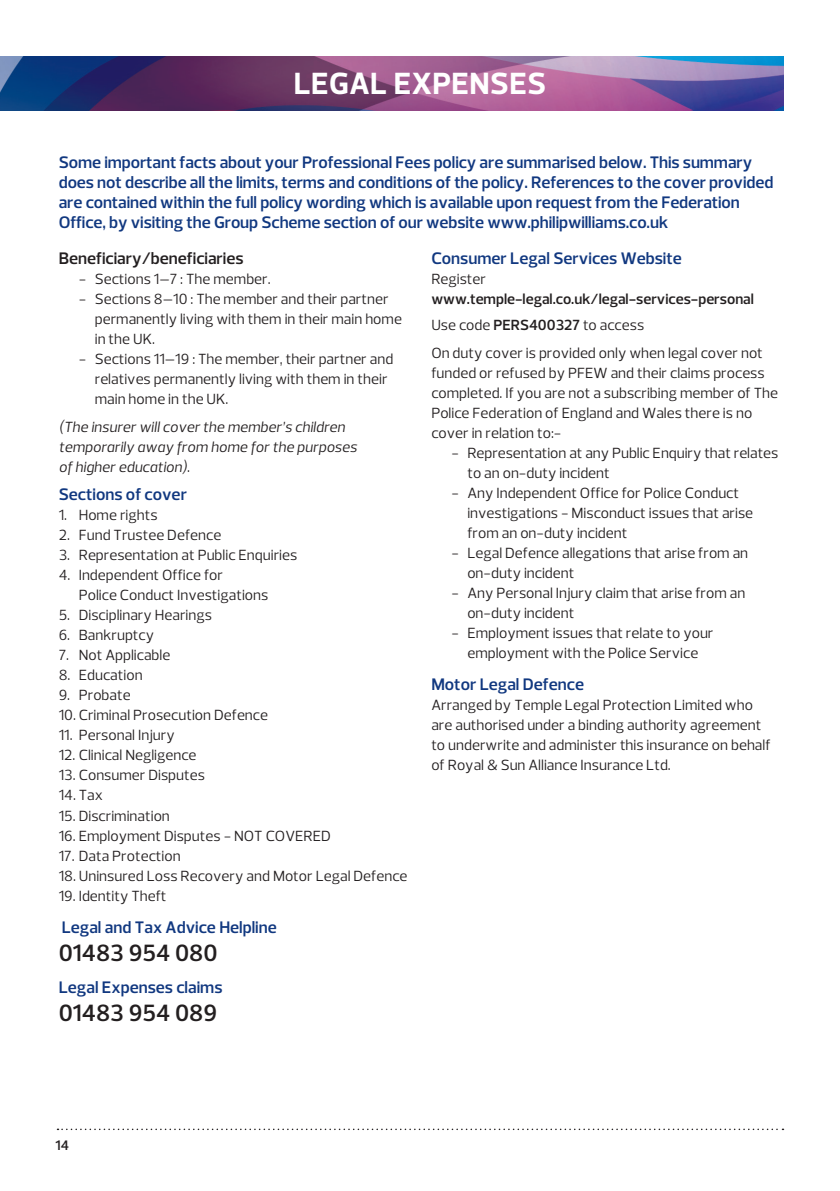
<style>
.page{position:relative;width:840px;height:1191px;background:#fff}
.page>*{position:absolute;margin:0;border:0;box-sizing:border-box;transform-origin:0 0}
.t1{font:700 31.2px "Prelo";letter-spacing:.015em;color:#fff}
.t2{font:600 24px "Prelo";color:#231f20}
.t3{font:600 17px/20px "Prelo";letter-spacing:-.005em;color:#113880}
.t4{font:600 17px "Prelo";color:#231f20}
.t5{font:15px/20px "Prelo";color:#231f20}
.t6{font:italic 15px/20px "Prelo";color:#231f20}
.t7{font:600 15px "Prelo";color:#231f20}
.t8{font:600 14px "Prelo";color:#231f20}
.s1{font-style:normal}
.s2{font-weight:600}
</style>
<div class="page">
<img style="left:0;top:57px;width:782px;height:53px">
<svg style="left:57px;top:1128px;width:726px;height:2px"></svg>
<p class="t1" style="left:293px;top:64px;width:254px">LEGAL EXPENSES</p>
<p class="t3" style="left:59px;top:152px;width:715px">Some important facts about your Professional Fees policy are summarised below. This summary does not describe all the limits, terms and conditions of the policy. References to the cover provided are contained within the full policy wording which is available upon request from the Federation Office, by visiting the Group Scheme section of our website www.philipwilliams.co.uk</p>
<p class="t4" style="left:59px;top:248px;width:186px">Beneficiary/beneficiaries</p>
<p class="t5" style="left:79px;top:269px;width:193px">- Sections 1–7 : The member.</p>
<p class="t5" style="left:95px;top:289px;width:308px;text-indent:-16px">- Sections 8–10 : The member and their partner permanently living with them in their main home</p>
<p class="t5" style="left:95px;top:329px;width:62px">in the UK.</p>
<p class="t5" style="left:95px;top:349px;width:300px;text-indent:-16px">- Sections 11–19 : The member, their partner and relatives permanently living with them in their main home in the UK.</p>
<p class="t6" style="left:59px;top:417px;width:299px">(The insurer will cover the member’s children temporarily away from home for the purposes</p>
<p class="t6" style="left:59px;top:457px;width:133px">of higher education)<span class="s1">.</span></p>
<p class="t3" style="left:59px;top:485px;width:130px">Sections of cover</p>
<p class="t5" style="left:59px;top:505px;width:100px">1. Home rights</p>
<p class="t5" style="left:59px;top:525px;width:164px">2. Fund Trustee Defence</p>
<p class="t5" style="left:59px;top:545px;width:240px">3. Representation at Public Enquiries</p>
<p class="t5" style="left:79px;top:565px;width:191px;text-indent:-20px">4. Independent Office for<br>Police Conduct Investigations</p>
<p class="t5" style="left:59px;top:605px;width:155px">5. Disciplinary Hearings</p>
<p class="t5" style="left:59px;top:625px;width:97px">6. Bankruptcy</p>
<p class="t5" style="left:59px;top:645px;width:113px">7. Not Applicable</p>
<p class="t5" style="left:59px;top:665px;width:85px">8. Education</p>
<p class="t5" style="left:59px;top:685px;width:73px">9. Probate</p>
<p class="t5" style="left:59px;top:705px;width:211px">10. Criminal Prosecution Defence</p>
<p class="t5" style="left:59px;top:725px;width:117px">11. Personal Injury</p>
<p class="t5" style="left:59px;top:745px;width:139px">12. Clinical Negligence</p>
<p class="t5" style="left:59px;top:765px;width:148px">13. Consumer Disputes</p>
<p class="t5" style="left:59px;top:785px;width:46px">14. Tax</p>
<p class="t5" style="left:59px;top:805px;width:113px">15. Discrimination</p>
<p class="t5" style="left:59px;top:825px;width:273px">16. Employment Disputes - NOT COVERED</p>
<p class="t5" style="left:59px;top:845px;width:123px">17. Data Protection</p>
<p class="t5" style="left:59px;top:865px;width:350px">18. Uninsured Loss Recovery and Motor Legal Defence</p>
<p class="t5" style="left:59px;top:885px;width:109px">19. Identity Theft</p>
<p class="t3" style="left:62px;top:917px;width:216px">Legal and Tax Advice Helpline</p>
<p class="t2" style="left:59px;top:937px;width:160px">01483 954 080</p>
<p class="t3" style="left:59px;top:977px;width:165px">Legal Expenses claims</p>
<p class="t2" style="left:59px;top:997px;width:160px">01483 954 089</p>
<p class="t3" style="left:431px;top:249px;width:252px">Consumer Legal Services Website</p>
<p class="t5" style="left:431px;top:269px;width:56px">Register</p>
<p class="t7" style="left:431px;top:290px;width:324px">www.temple-legal.co.uk/legal-services-personal</p>
<p class="t5" style="left:431px;top:315px;width:214px">Use code <span class="s2">PERS400327</span> to access</p>
<p class="t5" style="left:431px;top:343px;width:348px">On duty cover is provided only when legal cover not funded or refused by PFEW and their claims process completed. If you are not a subscribing member of The Police Federation of England and Wales there is no cover in relation to:-</p>
<p class="t5" style="left:467px;top:443px;width:312px;text-indent:-16px">- Representation at any Public Enquiry that relates to an on-duty incident</p>
<p class="t5" style="left:451px;top:483px;width:289px">- Any Independent Office for Police Conduct</p>
<p class="t5" style="left:467px;top:503px;width:287px">investigations - Misconduct issues that arise from an on-duty incident</p>
<p class="t5" style="left:467px;top:543px;width:282px;text-indent:-16px">- Legal Defence allegations that arise from an on-duty incident</p>
<p class="t5" style="left:467px;top:583px;width:279px;text-indent:-16px">- Any Personal Injury claim that arise from an on-duty incident</p>
<p class="t5" style="left:451px;top:623px;width:263px;text-align:center">- Employment issues that relate to your employment with the Police Service</p>
<p class="t3" style="left:431px;top:675px;width:154px">Motor Legal Defence</p>
<p class="t5" style="left:431px;top:695px;width:323px">Arranged by Temple Legal Protection Limited who</p>
<p class="t5" style="left:431px;top:715px;width:331px">are authorised under a binding authority agreement</p>
<p class="t5" style="left:431px;top:735px;width:340px">to underwrite and administer this insurance on behalf of Royal &amp; Sun Alliance Insurance Ltd.</p>
<p class="t8" style="left:55px;top:1137px;width:15px">14</p>
</div>
